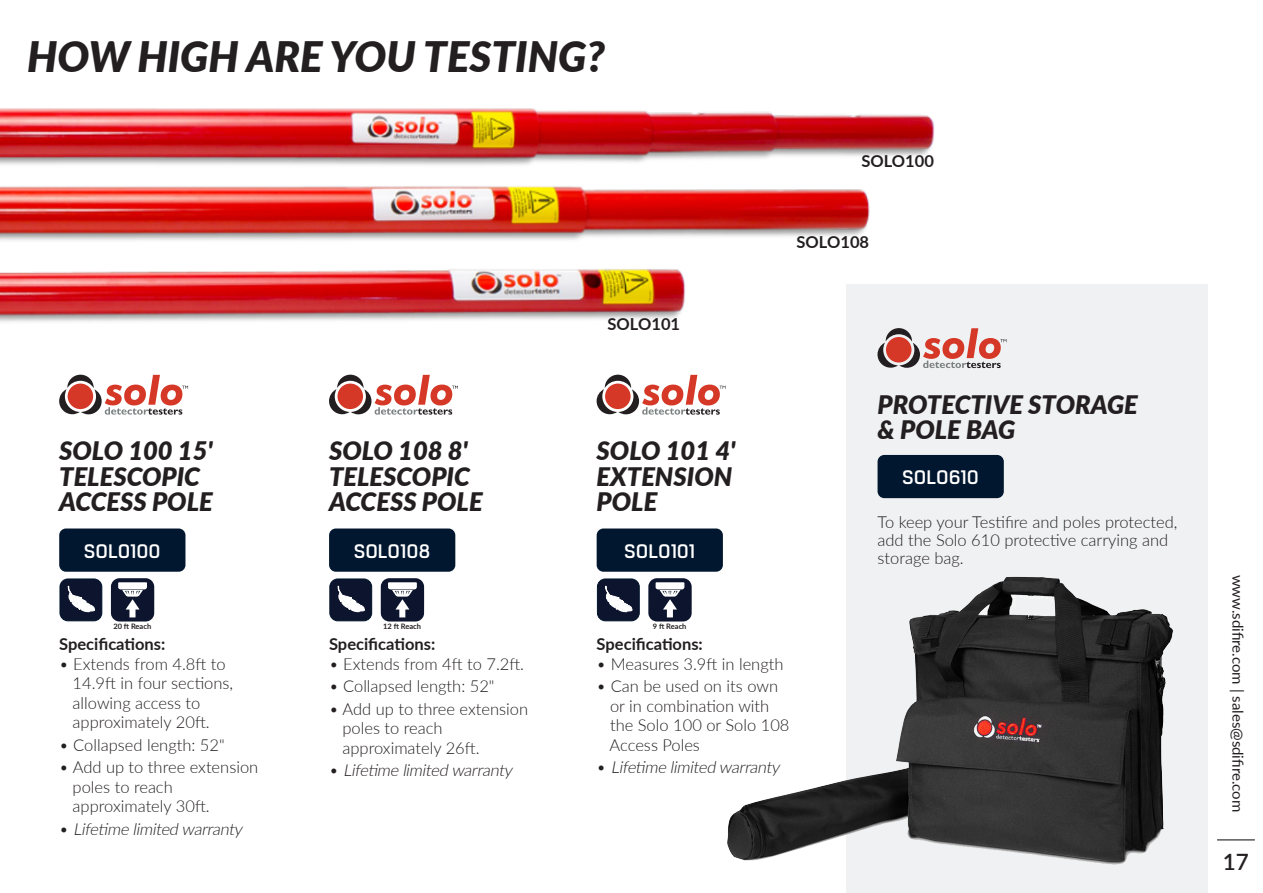
<style>
.page{position:relative;width:1263px;height:893px;background:#fff}
.page>*{position:absolute;margin:0;border:0;box-sizing:border-box;transform-origin:0 0}
.t1{font:italic 900 42px "Lato";color:#231f20}
.t2{font:italic 900 25.5px/25.5px "Lato";color:#231f20}
.t3{font:600 22.5px "Lato";color:#231f20}
.t4{font:700 19.5px "Manifold CF";color:#fff}
.t5{font:300 16.5px/18px "Lato";color:#231f20}
.t6{font:italic 300 16.5px "Lato";color:#231f20}
.t7{font:700 16.5px "Lato";color:#231f20}
.t8{font:15px "Lato";color:#231f20}
.t9{font:700 7.5px "Lato";color:#231f20}
.s1{font-style:normal}
</style>
<div class="page">
<div style="left:847px;top:284px;width:363px;height:609px;background:#f0f1f2"></div>
<img style="left:720px;top:508px;width:453px;height:378px">
<img style="left:0;top:108px;width:935px;height:253px">
<div style="left:1209px;top:0;width:54px;height:893px;background:#fff"></div>
<hr style="left:1217px;top:839px;width:38px;height:1px;background:#231f20">
<svg style="left:597px;top:375px;width:128px;height:40px"></svg>
<div style="left:597px;top:528px;width:126px;height:44px;background:#00172f;border-radius:7px"></div>
<svg style="left:877px;top:328px;width:129px;height:40px"></svg>
<div style="left:877px;top:455px;width:127px;height:43px;background:#00172f;border-radius:7px"></div>
<svg style="left:329px;top:375px;width:129px;height:40px"></svg>
<div style="left:329px;top:528px;width:126px;height:44px;background:#00172f;border-radius:7px"></div>
<div style="left:330px;top:579px;width:42px;height:42px;background:#0d152e;border-radius:8px"></div>
<div style="left:330px;top:579px;width:42px;height:42px;border:1px solid #00142a;border-radius:8px"></div>
<svg style="left:338px;top:586px;width:26px;height:26px"></svg>
<svg style="left:381px;top:578px;width:43px;height:43px"></svg>
<svg style="left:59px;top:375px;width:129px;height:40px"></svg>
<div style="left:59px;top:528px;width:126px;height:44px;background:#00172f;border-radius:7px"></div>
<div style="left:60px;top:579px;width:42px;height:42px;background:#0d152e;border-radius:8px"></div>
<div style="left:60px;top:579px;width:42px;height:42px;border:1px solid #00142a;border-radius:8px"></div>
<svg style="left:68px;top:586px;width:27px;height:26px"></svg>
<svg style="left:111px;top:578px;width:43px;height:43px"></svg>
<div style="left:597px;top:579px;width:42px;height:42px;background:#0d152e;border-radius:8px"></div>
<div style="left:597px;top:579px;width:42px;height:42px;border:1px solid #00142a;border-radius:8px"></div>
<svg style="left:606px;top:586px;width:26px;height:26px"></svg>
<svg style="left:648px;top:578px;width:44px;height:43px"></svg>
<p class="t1" style="left:27px;top:25px;width:579px">HOW HIGH ARE YOU TESTING?</p>
<p class="t7" style="left:861px;top:149px;width:74px">SOLO100</p>
<p class="t7" style="left:796px;top:230px;width:74px">SOLO108</p>
<p class="t2" style="left:59px;top:437px;width:155px">SOLO 100 15'</p>
<p class="t2" style="left:59px;top:463px;width:142px">TELESCOPIC</p>
<p class="t2" style="left:59px;top:488px;width:155px">ACCESS POLE</p>
<p class="t4" style="left:84px;top:536px;width:78px">SOLO100</p>
<p class="t2" style="left:329px;top:437px;width:140px">SOLO 108 8'</p>
<p class="t2" style="left:329px;top:463px;width:142px">TELESCOPIC</p>
<p class="t2" style="left:329px;top:488px;width:155px">ACCESS POLE</p>
<p class="t4" style="left:354px;top:536px;width:78px">SOLO108</p>
<p class="t7" style="left:608px;top:312px;width:74px">SOLO101</p>
<p class="t2" style="left:597px;top:437px;width:140px">SOLO 101 4'</p>
<p class="t2" style="left:597px;top:463px;width:137px">EXTENSION</p>
<p class="t2" style="left:597px;top:488px;width:62px">POLE</p>
<p class="t4" style="left:624px;top:536px;width:72px">SOLO101</p>
<p class="t9" style="left:113px;top:621px;width:39px">20 ft Reach</p>
<p class="t9" style="left:653px;top:621px;width:35px">9 ft Reach</p>
<p class="t9" style="left:383px;top:621px;width:39px">12 ft Reach</p>
<p class="t7" style="left:59px;top:632px;width:108px">Specifications:</p>
<p class="t5" style="left:59px;top:654px;width:168px">• Extends from 4.8ft to</p>
<p class="t5" style="left:73px;top:674px;width:162px">14.9ft in four sections,</p>
<p class="t5" style="left:73px;top:693px;width:129px">allowing access to</p>
<p class="t5" style="left:73px;top:713px;width:139px">approximately 20ft.</p>
<p class="t5" style="left:59px;top:735px;width:167px">• Collapsed length: 52"</p>
<p class="t5" style="left:59px;top:758px;width:201px">• Add up to three extension</p>
<p class="t5" style="left:73px;top:777px;width:102px">poles to reach</p>
<p class="t5" style="left:73px;top:797px;width:139px">approximately 30ft.</p>
<p class="t6" style="left:59px;top:817px;width:188px"><span class="s1">•</span> Lifetime limited warranty</p>
<p class="t7" style="left:329px;top:632px;width:108px">Specifications:</p>
<p class="t5" style="left:329px;top:654px;width:197px">• Extends from 4ft to 7.2ft.</p>
<p class="t5" style="left:329px;top:677px;width:167px">• Collapsed length: 52"</p>
<p class="t5" style="left:329px;top:699px;width:201px">• Add up to three extension</p>
<p class="t5" style="left:342px;top:719px;width:102px">poles to reach</p>
<p class="t5" style="left:342px;top:738px;width:139px">approximately 26ft.</p>
<p class="t6" style="left:329px;top:759px;width:188px"><span class="s1">•</span> Lifetime limited warranty</p>
<p class="t7" style="left:597px;top:632px;width:108px">Specifications:</p>
<p class="t5" style="left:597px;top:654px;width:188px">• Measures 3.9ft in length</p>
<p class="t5" style="left:597px;top:677px;width:183px">• Can be used on its own</p>
<p class="t5" style="left:610px;top:696px;width:161px">or in combination with</p>
<p class="t5" style="left:610px;top:716px;width:181px">the Solo 100 or Solo 108</p>
<p class="t5" style="left:609px;top:735px;width:92px">Access Poles</p>
<p class="t6" style="left:597px;top:756px;width:188px"><span class="s1">•</span> Lifetime limited warranty</p>
<p class="t2" style="left:877px;top:391px;width:262px">PROTECTIVE STORAGE &amp; POLE BAG</p>
<p class="t4" style="left:902px;top:463px;width:78px">SOLO610</p>
<p class="t5" style="left:877px;top:512px;width:301px">To keep your Testifire and poles protected, add the Solo 610 protective carrying and storage bag.</p>
<p class="t8" style="left:1248px;top:575px;width:239px;rotate:90deg">www.sdifire.com | sales@sdifire.com</p>
<p class="t3" style="left:1223px;top:846px;width:28px">17</p>
</div>
